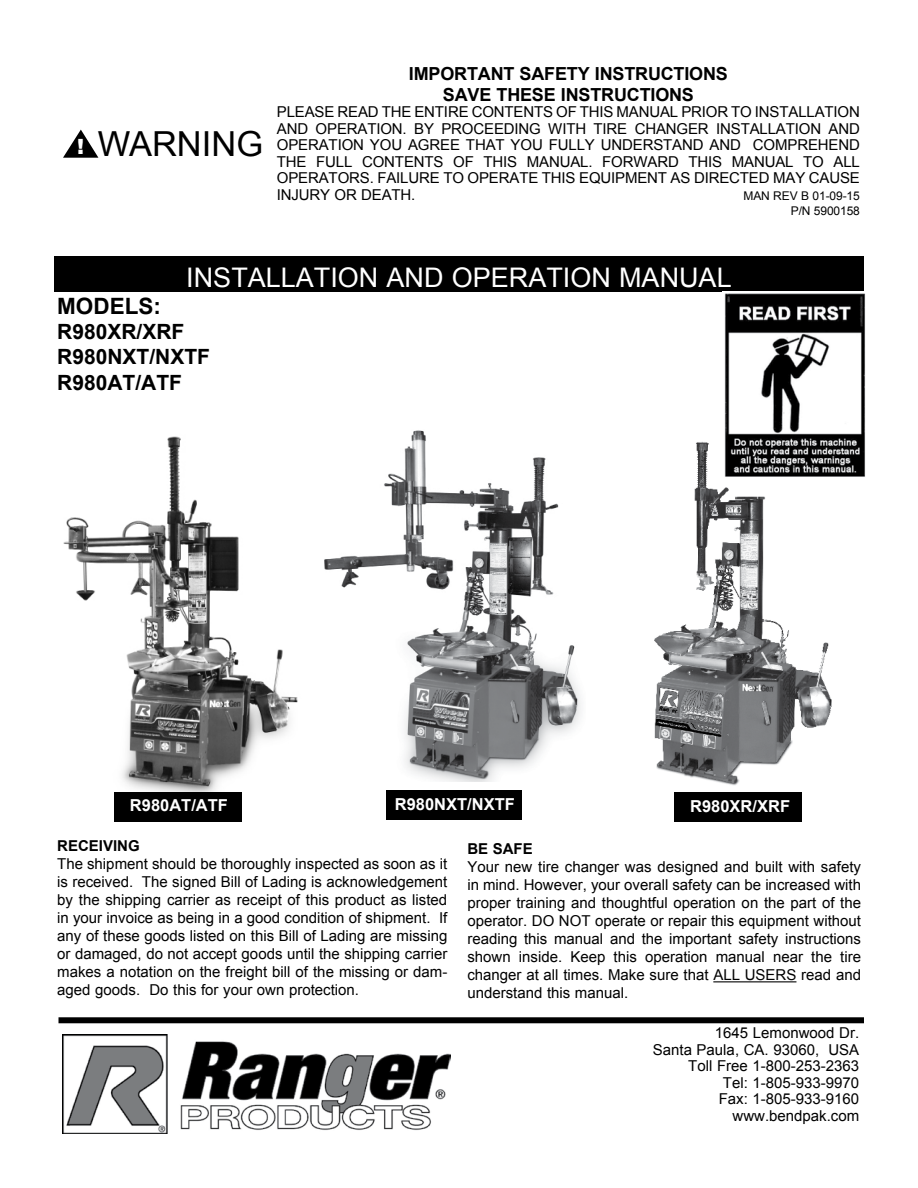
<style>
.page{position:relative;width:918px;height:1188px;background:#fff}
.page>*{position:absolute;margin:0;border:0;box-sizing:border-box;transform-origin:0 0}
.t1{font:34.5px "Arial";color:#000}
.t2{font:27px "Arial";color:#fff}
.t3{font:700 22.5px "Arial";color:#000}
.t4{font:700 21px/25.2px "Arial";color:#000}
.t5{font:700 18px/21px "Arial";letter-spacing:-.01em;color:#000;text-align:center}
.t6{font:700 16.5px "Arial";color:#fff}
.t7{font:15px/18px "Arial";color:#000;text-align:justify}
.t8{font:700 15px "Arial";color:#000}
.t9{font:12px/15px "Arial";letter-spacing:-.01em;color:#000;text-align:right}
.s1{font-weight:900;font-size:21px;color:#fff}
</style>
<div class="page">
<img style="left:63px;top:436px;width:235px;height:357px">
<div style="left:54px;top:256px;width:810px;height:36px;background:#000"></div>
<hr style="left:713px;top:981px;width:83px;height:1px;background:#000">
<img style="left:62px;top:1034px;width:388px;height:99px">
<img style="left:654px;top:442px;width:178px;height:351px">
<div style="left:114px;top:793px;width:128px;height:29px;background:#000"></div>
<div style="left:674px;top:793px;width:127px;height:29px;background:#000"></div>
<div style="left:58px;top:1017px;width:806px;height:6px;background:#000"></div>
<img style="left:324px;top:430px;width:257px;height:351px">
<div style="left:386px;top:791px;width:136px;height:29px;background:#000"></div>
<img style="left:722px;top:293px;width:143px;height:185px">
<svg style="left:63px;top:130px;width:35px;height:28px"></svg>
<h1 class="t1" style="left:77px;top:122px;width:187px"><span class="s1">!</span> WARNING</h1>
<p class="t5" style="left:409px;top:63px;width:320px">IMPORTANT SAFETY INSTRUCTIONS<br>SAVE THESE INSTRUCTIONS</p>
<p class="t7" style="left:277px;top:104px;width:585px;line-height:16.5px">PLEASE READ THE ENTIRE CONTENTS OF THIS MANUAL PRIOR TO INSTALLATION AND OPERATION. BY PROCEEDING WITH TIRE CHANGER INSTALLATION AND OPERATION YOU AGREE THAT YOU FULLY UNDERSTAND AND COMPREHEND THE FULL CONTENTS OF THIS MANUAL. FORWARD THIS MANUAL TO ALL OPERATORS. FAILURE TO OPERATE THIS EQUIPMENT AS DIRECTED MAY CAUSE INJURY OR DEATH.</p>
<p class="t9" style="left:743px;top:188px;width:118px">MAN REV B 01-09-15<br>P/N 5900158</p>
<h2 class="t2" style="left:186px;top:259px;width:547px">INSTALLATION AND OPERATION MANUAL</h2>
<h3 class="t3" style="left:57px;top:291px;width:105px">MODELS:</h3>
<h3 class="t4" style="left:57px;top:320px;width:154px">R980XR/XRF<br>R980NXT/NXTF<br>R980AT/ATF</h3>
<p class="t6" style="left:130px;top:794px;width:100px">R980AT/ATF</p>
<p class="t6" style="left:395px;top:793px;width:122px">R980NXT/NXTF</p>
<p class="t6" style="left:690px;top:796px;width:101px">R980XR/XRF</p>
<p class="t8" style="left:57px;top:836px;width:84px">RECEIVING</p>
<p class="t7" style="left:57px;top:855px;width:392px">The shipment should be thoroughly inspected as soon as it is received. The signed Bill of Lading is acknowledgement by the shipping carrier as receipt of this product as listed in your invoice as being in a good condition of shipment. If any of these goods listed on this Bill of Lading are missing or damaged, do not accept goods until the shipping carrier makes a notation on the freight bill of the missing or dam&shy;aged goods. Do this for your own protection.</p>
<p class="t8" style="left:467px;top:839px;width:67px">BE SAFE</p>
<p class="t7" style="left:467px;top:858px;width:395px">Your new tire changer was designed and built with safety in mind. However, your overall safety can be increased with proper training and thoughtful operation on the part of the operator. DO NOT operate or repair this equipment without reading this manual and the important safety instructions shown inside. Keep this operation manual near the tire changer at all times. Make sure that ALL USERS read and understand this manual.</p>
<p class="t7" style="left:653px;top:1025px;width:208px;line-height:16.5px;text-align:right">1645 Lemonwood Dr.<br>Santa Paula, CA. 93060, USA<br>Toll Free 1-800-253-2363<br>Tel: 1-805-933-9970<br>Fax: 1-805-933-9160 www.bendpak.com</p>
</div>
